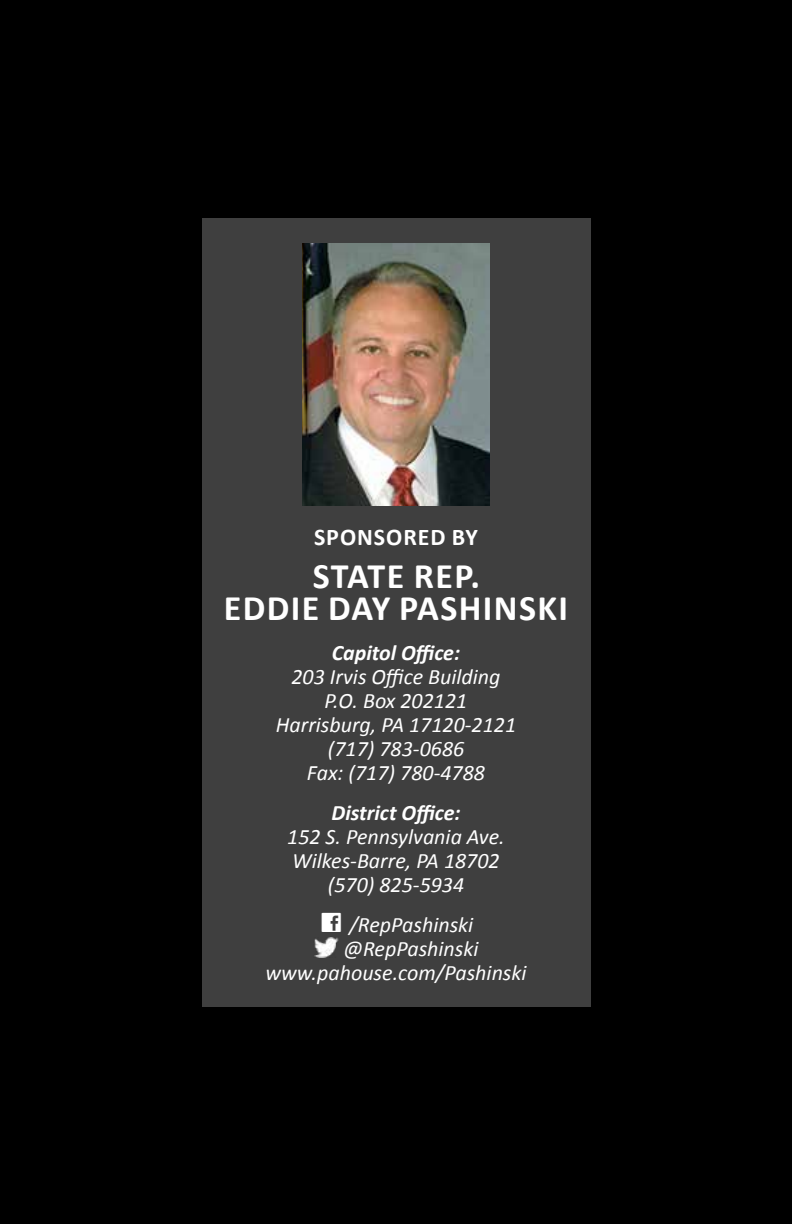
<style>
.page{position:relative;width:792px;height:1224px;background:#000}
.page>*{position:absolute;margin:0;border:0;box-sizing:border-box;transform-origin:0 0}
.t1{font:700 36px/32px "Calibri";letter-spacing:.04em;color:#fff;text-align:center}
.t2{font:700 24px "Calibri";letter-spacing:.04em;color:#fff}
.t3{font:italic 22px/24px "Calibri";color:#fff;text-align:center}
.t4{font:italic 700 22px "Calibri";color:#fff}
.s1{font-family:"Social Logos";font-style:normal;font-size:34px}
</style>
<div class="page">
<div style="left:202px;top:218px;width:388px;height:788px;background:#3f3f3f"></div>
<img style="left:314px;top:937px;width:24px;height:20px">
<img style="left:303px;top:244px;width:186px;height:261px">
<p class="t2" style="left:314px;top:522px;width:165px">SPONSORED BY</p>
<h1 class="t1" style="left:224px;top:559px;width:346px">STATE REP.<br>EDDIE DAY PASHINSKI</h1>
<p class="t4" style="left:332px;top:639px;width:130px">Capitol Office:</p>
<p class="t3" style="left:276px;top:664px;width:242px">203 Irvis Office Building<br>P.O. Box 202121<br>Harrisburg, PA 17120-2121 (717) 783-0686<br>Fax: (717) 780-4788</p>
<p class="t4" style="left:332px;top:799px;width:131px">District Office:</p>
<p class="t3" style="left:287px;top:824px;width:219px">152 S. Pennsylvania Ave.<br>Wilkes-Barre, PA 18702 (570) 825-5934</p>
<p class="t3" style="left:319px;top:912px;width:156px"><span class="s1">C</span> /RepPashinski</p>
<p class="t3" style="left:343px;top:936px;width:137px">@RepPashinski</p>
<p class="t3" style="left:265px;top:960px;width:263px">www.pahouse.com/Pashinski</p>
</div>
